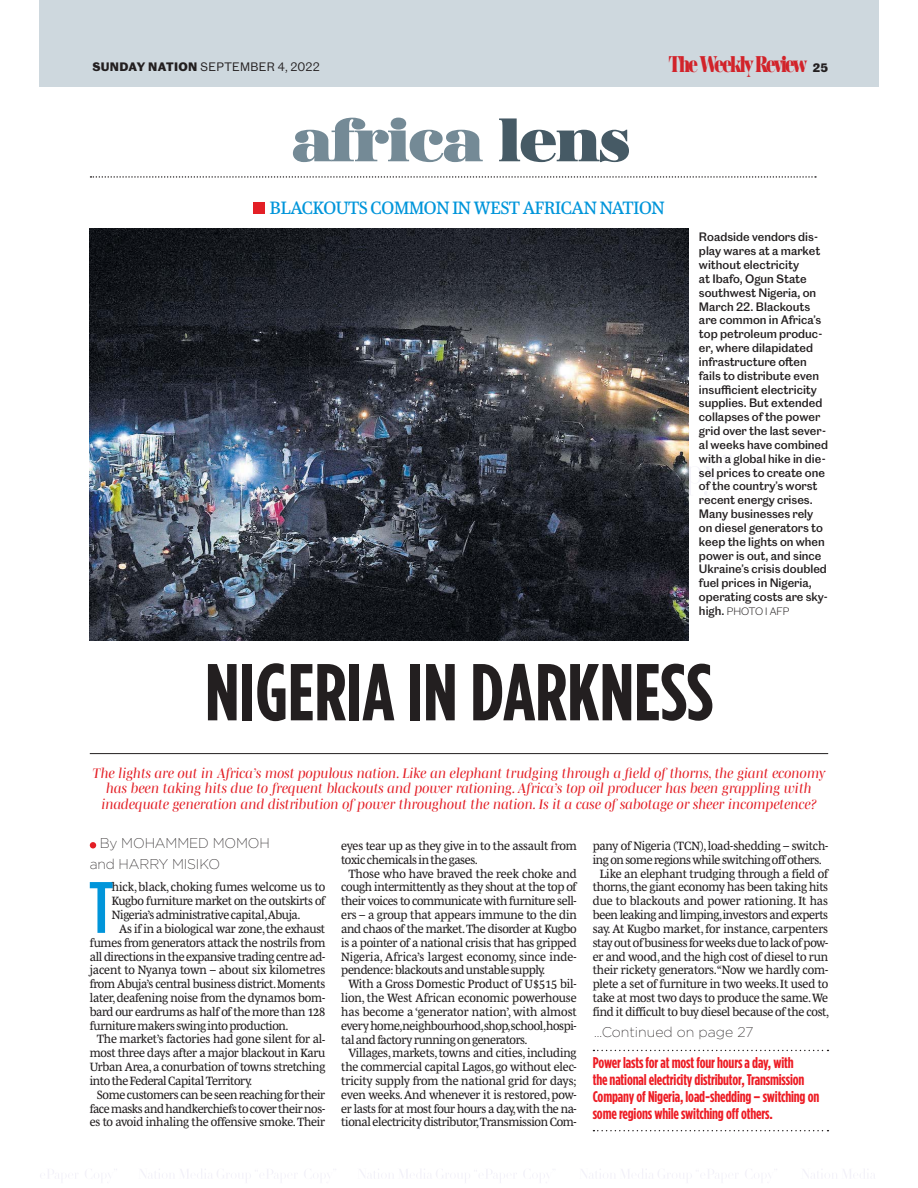
<style>
.page{position:relative;width:918px;height:1188px;background:#fff}
.page>*{position:absolute;margin:0;border:0;box-sizing:border-box;transform-origin:0 0}
.t1{font:700 80.4px "Gotham Condensed";color:#231f20}
.t2{font:600 66.9px "Caslon Doric Condensed";color:#0095da}
.t3{font:900 63.45px "AW Conqueror Pro Didot S";letter-spacing:-.04em;color:#748a96}
.t4{font:900 23.55px "AW Conqueror Pro Didot";letter-spacing:-.125em;color:#d2232a;scale:.67 1}
.t5{font:18.3px "Mencken Pro Text";letter-spacing:-.02em;color:#0095da}
.t6{font:700 15.45px/17px "Gotham Condensed";letter-spacing:-.01em;color:#ed1c24}
.t7{font:italic 14.1px/15.5px "Mencken Pro Head";color:#e31f26;text-align:center}
.t8{font:200 14.1px/20.2px "Gotham";letter-spacing:-.01em;color:#231f20}
.t9{font:12.3px "Mencken Pro Text";letter-spacing:-.025em;color:#231f20}
.t10{font:12.3px "Mencken Pro Text";letter-spacing:-.005em;color:#231f20}
.t11{font:12.3px "Mencken Pro Text";color:#231f20}
.t12{font:12.3px "Mencken Pro Text";letter-spacing:.005em;color:#231f20}
.t13{font:500 11.25px/13.8px "Caslon Doric";color:#231f20}
.t14{font:11.25px "Caslon Doric";letter-spacing:.03em;color:#231f20}
.t15{font:300 9.9px "Caslon Doric";color:#231f20}
.s1{font-weight:700}
.s2{font-family:"Caslon Doric";font-weight:700;font-size:11.25px;color:#231f20}
.s3{color:#465a65}
.s4{font-weight:500;font-size:11.25px}
</style>
<div class="page">
<svg style="left:689px;top:455px;width:42px;height:40px"></svg>
<svg style="left:40px;top:1169px;width:36px;height:10px"></svg>
<svg style="left:85px;top:1169px;width:32px;height:9px"></svg>
<svg style="left:140px;top:1169px;width:158px;height:14px"></svg>
<svg style="left:304px;top:1169px;width:32px;height:9px"></svg>
<svg style="left:359px;top:1169px;width:158px;height:14px"></svg>
<svg style="left:523px;top:1170px;width:26px;height:13px"></svg>
<svg style="left:581px;top:1169px;width:155px;height:14px"></svg>
<svg style="left:745px;top:1169px;width:32px;height:9px"></svg>
<svg style="left:803px;top:1169px;width:72px;height:10px"></svg>
<div style="left:39px;top:0;width:840px;height:87px;background:#ced8de"></div>
<svg style="left:90px;top:842px;width:6px;height:6px"></svg>
<hr style="left:90px;top:753px;width:738px;height:1px;background:#231f20">
<div style="left:253px;top:203px;width:11px;height:11px;background:#e31f26"></div>
<svg style="left:91px;top:176px;width:725px;height:2px"></svg>
<svg style="left:593px;top:1050px;width:235px;height:1px"></svg>
<svg style="left:593px;top:1130px;width:235px;height:1px"></svg>
<img style="left:90px;top:229px;width:599px;height:412px">
<p class="t14" style="left:92px;top:63px;width:229px"><span class="s1">SUNDAY NATION</span> SEPTEMBER 4, 2022</p>
<h3 class="t4" style="left:669px;top:50px;width:239px">The Weekly Review <span class="s2">25</span></h3>
<h3 class="t3" style="left:290px;top:115px;width:343px">africa <span class="s3">lens</span></h3>
<h3 class="t5" style="left:270px;top:200px;width:397px">BLACKOUTS COMMON IN WEST AFRICAN NATION</h3>
<p class="t13" style="left:699px;top:231px;width:131px">Roadside vendors dis&shy;play wares at a market without electricity<br>at Ibafo, Ogun State southwest Nigeria, on<br>March 22. Blackouts are common in Africa’s top petroleum produc&shy;er, where dilapidated infrastructure often fails to distribute even insufficient electricity supplies. But extended collapses of the power grid over the last sever&shy;al weeks have combined with a global hike in die&shy;sel prices to create one of the country’s worst recent energy crises.<br>Many businesses rely on diesel generators to keep the lights on when power is out, and since<br>Ukraine’s crisis doubled fuel prices in Nigeria, operating costs are sky-</p>
<p class="t15" style="left:699px;top:607px;width:92px"><span class="s4">high.</span> PHOTO I AFP</p>
<h1 class="t1" style="left:205px;top:663px;width:509px">NIGERIA IN DARKNESS</h1>
<p class="t7" style="left:93px;top:766px;width:734px">The lights are out in Africa’s most populous nation. Like an elephant trudging through a field of thorns, the giant economy has been taking hits due to frequent blackouts and power rationing. Africa’s top oil producer has been grappling with inadequate generation and distribution of power throughout the nation. Is it a case of sabotage or sheer incompetence?</p>
<p class="t8" style="left:90px;top:834px;width:181px;text-indent:10px">By MOHAMMED MOMOH and HARRY MISIKO</p>
<h2 class="t2" style="left:89px;top:882px;width:25px">T</h2>
<p class="t9" style="left:112px;top:882px;width:215px">hick, black, choking fumes welcome us to</p>
<p class="t9" style="left:112px;top:896px;width:215px">Kugbo furniture market on the outskirts of</p>
<p class="t9" style="left:112px;top:909px;width:190px">Nigeria’s administrative capital,Abuja.</p>
<p class="t9" style="left:119px;top:923px;width:208px">As if in a biological war zone, the exhaust</p>
<p class="t9" style="left:90px;top:937px;width:237px">fumes from generators attack the nostrils from</p>
<p class="t9" style="left:90px;top:951px;width:237px">all directions in the expansive trading centre ad-</p>
<p class="t10" style="left:90px;top:965px;width:237px">jacent to Nyanya town – about six kilometres</p>
<p class="t9" style="left:90px;top:979px;width:237px">from Abuja’s central business district.Moments</p>
<p class="t9" style="left:90px;top:992px;width:237px">later, deafening noise from the dynamos bom-</p>
<p class="t9" style="left:90px;top:1006px;width:237px">bard our eardrums as half of the more than 128</p>
<p class="t9" style="left:90px;top:1020px;width:200px">furniture makers swing into production.</p>
<p class="t9" style="left:97px;top:1034px;width:230px">The market’s factories had gone silent for al-</p>
<p class="t9" style="left:90px;top:1048px;width:237px">most three days after a major blackout in Karu</p>
<p class="t9" style="left:90px;top:1062px;width:237px">Urban Area, a conurbation of towns stretching</p>
<p class="t9" style="left:90px;top:1075px;width:164px">into the Federal Capital Territory.</p>
<p class="t9" style="left:97px;top:1089px;width:230px">Some customers can be seen reaching for their</p>
<p class="t9" style="left:90px;top:1103px;width:237px">face masks and handkerchiefs to cover their nos-</p>
<p class="t9" style="left:90px;top:1117px;width:237px">es to avoid inhaling the offensive smoke. Their</p>
<p class="t9" style="left:341px;top:840px;width:237px">eyes tear up as they give in to the assault from</p>
<p class="t9" style="left:341px;top:854px;width:138px">toxic chemicals in the gases.</p>
<p class="t10" style="left:348px;top:868px;width:230px">Those who have braved the reek choke and</p>
<p class="t9" style="left:341px;top:882px;width:237px">cough intermittently as they shout at the top of</p>
<p class="t9" style="left:341px;top:896px;width:237px">their voices to communicate with furniture sell-</p>
<p class="t9" style="left:341px;top:909px;width:237px">ers – a group that appears immune to the din</p>
<p class="t9" style="left:341px;top:923px;width:237px">and chaos of the market.The disorder at Kugbo</p>
<p class="t9" style="left:341px;top:937px;width:237px">is a pointer of a national crisis that has gripped</p>
<p class="t12" style="left:341px;top:951px;width:237px">Nigeria, Africa’s largest economy, since inde-</p>
<p class="t9" style="left:341px;top:965px;width:206px">pendence: blackouts and unstable supply.</p>
<p class="t9" style="left:348px;top:979px;width:230px">With a Gross Domestic Product of U$515 bil-</p>
<p class="t10" style="left:341px;top:992px;width:237px">lion, the West African economic powerhouse</p>
<p class="t11" style="left:341px;top:1006px;width:237px">has become a ‘generator nation’, with almost</p>
<p class="t9" style="left:341px;top:1020px;width:237px">every home,neighbourhood,shop,school,hospi-</p>
<p class="t9" style="left:341px;top:1034px;width:188px">tal and factory running on generators.</p>
<p class="t9" style="left:348px;top:1048px;width:230px">Villages, markets, towns and cities, including</p>
<p class="t9" style="left:341px;top:1062px;width:237px">the commercial capital Lagos, go without elec-</p>
<p class="t9" style="left:341px;top:1075px;width:237px">tricity supply from the national grid for days;</p>
<p class="t9" style="left:341px;top:1089px;width:237px">even weeks.And whenever it is restored, pow-</p>
<p class="t9" style="left:341px;top:1103px;width:237px">er lasts for at most four hours a day,with the na-</p>
<p class="t9" style="left:341px;top:1117px;width:237px">tional electricity distributor,Transmission Com-</p>
<p class="t9" style="left:593px;top:840px;width:237px">pany of Nigeria (TCN), load-shedding – switch-</p>
<p class="t9" style="left:593px;top:854px;width:231px">ing on some regions while switching off others.</p>
<p class="t9" style="left:600px;top:868px;width:230px">Like an elephant trudging through a field of</p>
<p class="t9" style="left:593px;top:882px;width:237px">thorns, the giant economy has been taking hits</p>
<p class="t11" style="left:593px;top:896px;width:237px">due to blackouts and power rationing. It has</p>
<p class="t9" style="left:593px;top:909px;width:237px">been leaking and limping,investors and experts</p>
<p class="t10" style="left:593px;top:923px;width:237px">say. At Kugbo market, for instance, carpenters</p>
<p class="t9" style="left:593px;top:937px;width:237px">stay out of business for weeks due to lack of pow-</p>
<p class="t9" style="left:593px;top:951px;width:237px">er and wood, and the high cost of diesel to run</p>
<p class="t9" style="left:593px;top:965px;width:237px">their rickety generators.“Now we hardly com-</p>
<p class="t9" style="left:593px;top:979px;width:237px">plete a set of furniture in two weeks. It used to</p>
<p class="t9" style="left:593px;top:992px;width:237px">take at most two days to produce the same. We</p>
<p class="t9" style="left:593px;top:1006px;width:238px">find it difficult to buy diesel because of the cost,</p>
<p class="t8" style="left:594px;top:1023px;width:160px">...Continued on page 27</p>
<p class="t6" style="left:593px;top:1055px;width:228px">Power lasts for at most four hours a day, with<br>the national electricity distributor, Transmission Company of Nigeria, load-shedding – switching on some regions while switching off others.</p>
</div>
